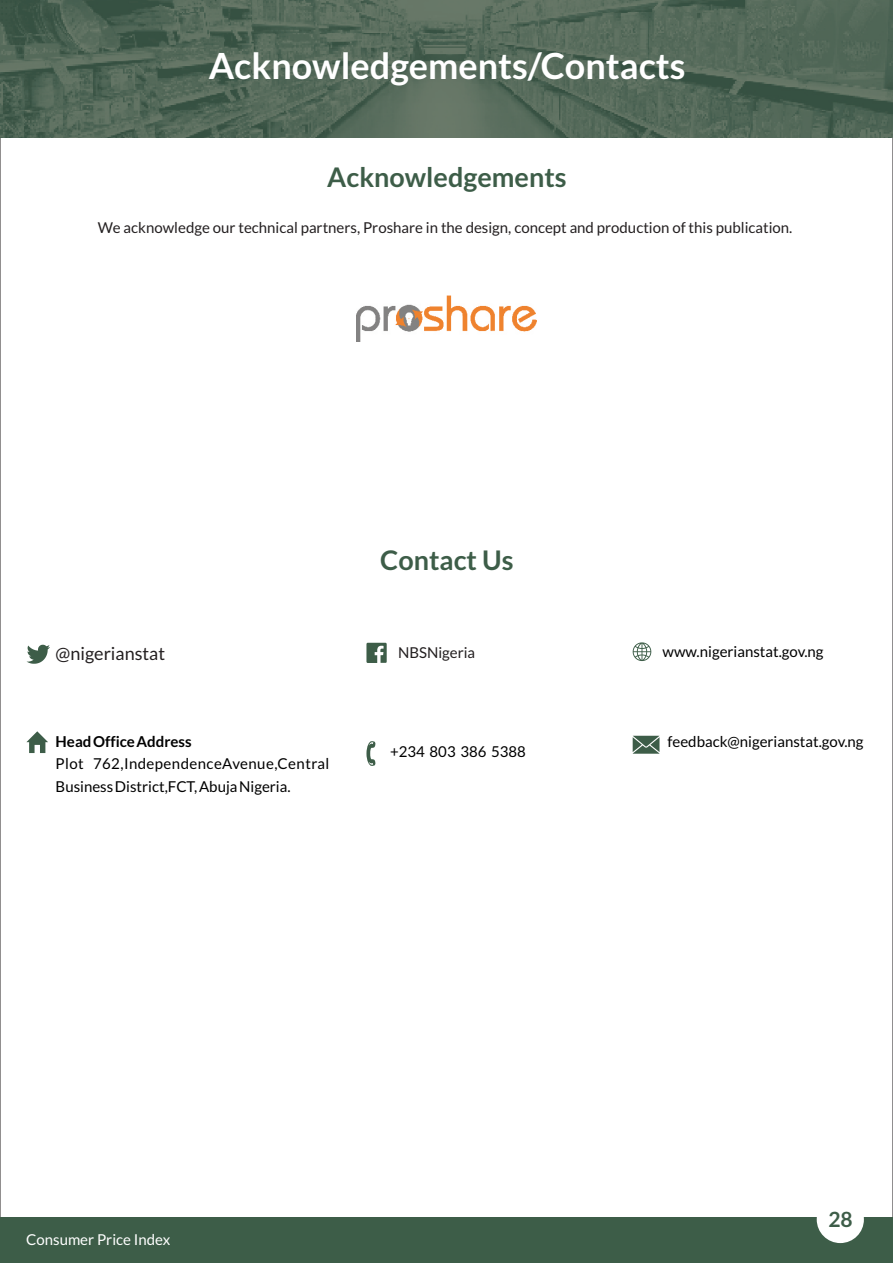
<style>
.page{position:relative;width:893px;height:1263px;background:#fff}
.page>*{position:absolute;margin:0;border:0;box-sizing:border-box;transform-origin:0 0}
.t1{font:700 36px "Lato";color:#fff}
.t2{font:700 27px "Lato";color:#3d5d48}
.t3{font:700 21px "Lato";color:#3d5d48}
.t4{font:18px "Lato";color:#231f20}
.t5{font:15px/22.5px "Lato";color:#000}
.t6{font:15px "Lato";color:#231f20}
.t7{font:15px "Lato";color:#fff}
.t8{font:700 15px "Lato";color:#000}
</style>
<div class="page">
<img style="left:0;top:0;width:893px;height:138px">
<svg style="left:633px;top:736px;width:26px;height:18px"></svg>
<svg style="left:26px;top:731px;width:22px;height:22px"></svg>
<svg style="left:366px;top:741px;width:10px;height:25px"></svg>
<svg style="left:633px;top:642px;width:18px;height:19px"></svg>
<svg style="left:27px;top:645px;width:23px;height:19px"></svg>
<svg style="left:366px;top:643px;width:21px;height:20px"></svg>
<img style="left:356px;top:295px;width:181px;height:46px">
<div style="left:0;top:1218px;width:893px;height:45px;background:#3d5d48"></div>
<div style="left:817px;top:1196px;width:47px;height:47px;background:#fff;border-radius:50%"></div>
<h1 class="t1" style="left:209px;top:50px;width:478px">Acknowledgements/Contacts</h1>
<h2 class="t2" style="left:327px;top:165px;width:241px">Acknowledgements</h2>
<p class="t6" style="left:98px;top:221px;width:696px">We acknowledge our technical partners, Proshare in the design, concept and production of this publication.</p>
<h2 class="t2" style="left:380px;top:549px;width:135px">Contact Us</h2>
<p class="t4" style="left:56px;top:645px;width:111px">@nigerianstat</p>
<p class="t6" style="left:398px;top:646px;width:79px">NBSNigeria</p>
<p class="t5" style="left:663px;top:641px;width:162px">www.nigerianstat.gov.ng</p>
<p class="t8" style="left:56px;top:735px;width:137px">Head Office Address</p>
<p class="t5" style="left:56px;top:753px;width:275px">Plot 762,IndependenceAvenue,Central<br>Business District,FCT, Abuja Nigeria.</p>
<p class="t5" style="left:390px;top:741px;width:137px">+234 803 386 5388</p>
<p class="t5" style="left:667px;top:731px;width:198px">feedback@nigerianstat.gov.ng</p>
<p class="t7" style="left:26px;top:1233px;width:146px">Consumer Price Index</p>
<h3 class="t3" style="left:828px;top:1210px;width:26px">28</h3>
</div>
